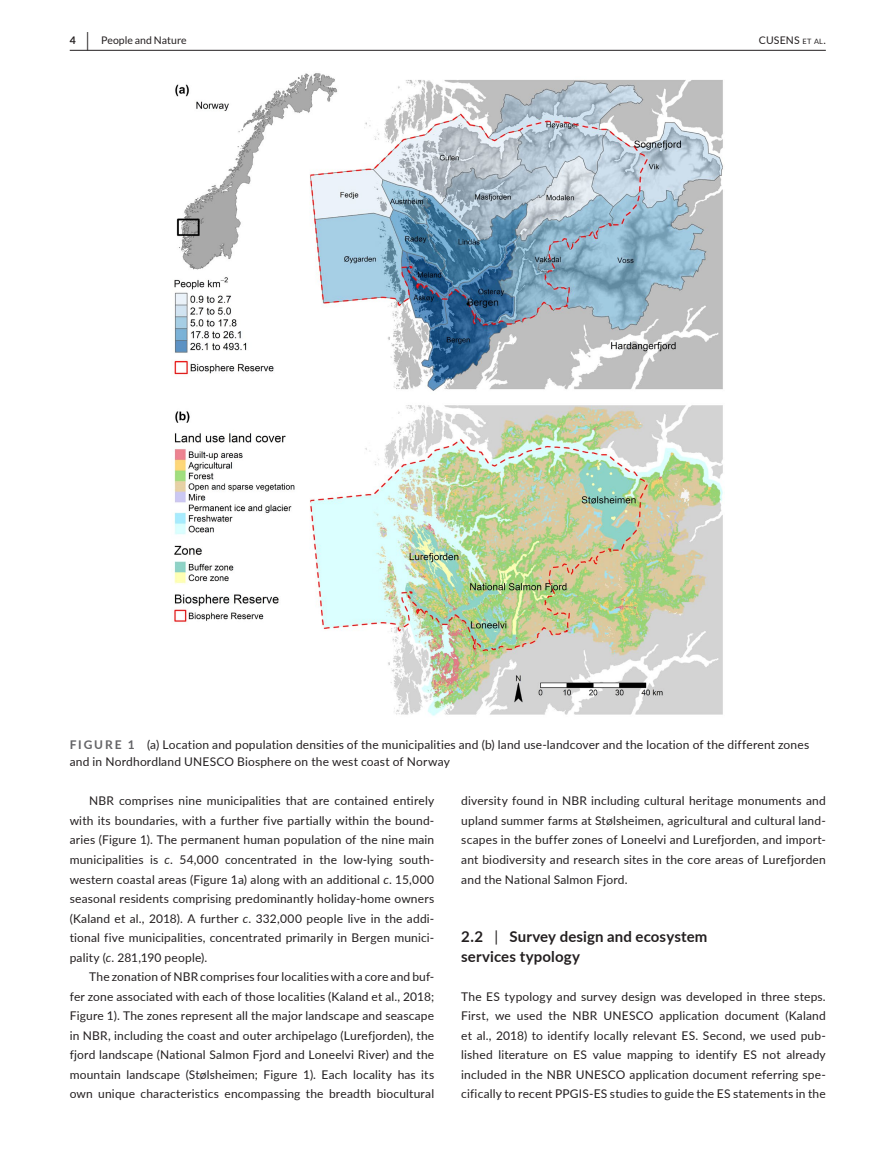
<style>
.page{position:relative;width:893px;height:1174px;background:#fff}
.page>*{position:absolute;margin:0;border:0;box-sizing:border-box;transform-origin:0 0}
.t1{font:700 15px/19.5px "Lato";letter-spacing:.01em;color:#231f20}
.t2{font:12px/19.5px "Lato";letter-spacing:.015em;color:#231f20;text-align:justify}
.t3{font:10.5px "Lato";color:#231f20}
.t4{font:10.5px "Lato";letter-spacing:.015em;color:#231f20}
.t5{font:700 10.5px "Lato";color:#231f20}
.s1{font-size:19.5px}
.s2{font-size:7.35px}
.s3{font-weight:700;color:#636366}
.s4{font-style:italic}
.s5{font-weight:400}
</style>
<div class="page">
<hr style="left:70px;top:50px;width:756px;height:1px;background:#231f20">
<img style="left:171px;top:73px;width:552px;height:643px">
<p class="t5" style="left:70px;top:33px;width:21px">4 <span class="s1">|</span></p>
<p class="t3" style="left:101px;top:35px;width:87px">People and Nature</p>
<p class="t4" style="left:759px;top:33px;width:68px">CUSENS <span class="s2">et al</span>.</p>
<p class="t2" style="left:70px;top:736px;width:741px;line-height:16.5px"><span class="s3">FIGURE 1</span> (a) Location and population densities of the municipalities and (b) land use-landcover and the location of the different zones and in Nordhordland UNESCO Biosphere on the west coast of Norway</p>
<p class="t2" style="left:70px;top:791px;width:366px;text-indent:20px">NBR comprises nine municipalities that are contained entirely with its boundaries, with a further five partially within the bound&shy;aries (Figure 1). The permanent human population of the nine main municipalities is <span class="s4">c</span>. 54,000 concentrated in the low-lying south&shy;western coastal areas (Figure 1a) along with an additional <span class="s4">c</span>. 15,000 seasonal residents comprising predominantly holiday-home owners (Kaland et al., 2018). A further <span class="s4">c</span>. 332,000 people live in the addi&shy;tional five municipalities, concentrated primarily in Bergen munici&shy;pality (<span class="s4">c</span>. 281,190 people).</p>
<p class="t2" style="left:70px;top:966px;width:366px;text-indent:20px">The zonation of NBR comprises four localities with a core and buf&shy;fer zone associated with each of those localities (Kaland et al., 2018; Figure 1). The zones represent all the major landscape and seascape in NBR, including the coast and outer archipelago (Lurefjorden), the fjord landscape (National Salmon Fjord and Loneelvi River) and the mountain landscape (Stølsheimen; Figure 1). Each locality has its own unique characteristics encompassing the breadth biocultural</p>
<p class="t2" style="left:461px;top:791px;width:366px">diversity found in NBR including cultural heritage monuments and upland summer farms at Stølsheimen, agricultural and cultural land&shy;scapes in the buffer zones of Loneelvi and Lurefjorden, and import&shy;ant biodiversity and research sites in the core areas of Lurefjorden and the National Salmon Fjord.</p>
<p class="t1" style="left:461px;top:926px;width:248px">2.2 <span class="s5">|</span> Survey design and ecosystem services typology</p>
<p class="t2" style="left:461px;top:986px;width:366px">The ES typology and survey design was developed in three steps.<br>First, we used the NBR UNESCO application document (Kaland et al., 2018) to identify locally relevant ES. Second, we used pub&shy;lished literature on ES value mapping to identify ES not already included in the NBR UNESCO application document referring spe&shy;cifically to recent PPGIS-ES studies to guide the ES statements in the</p>
</div>
